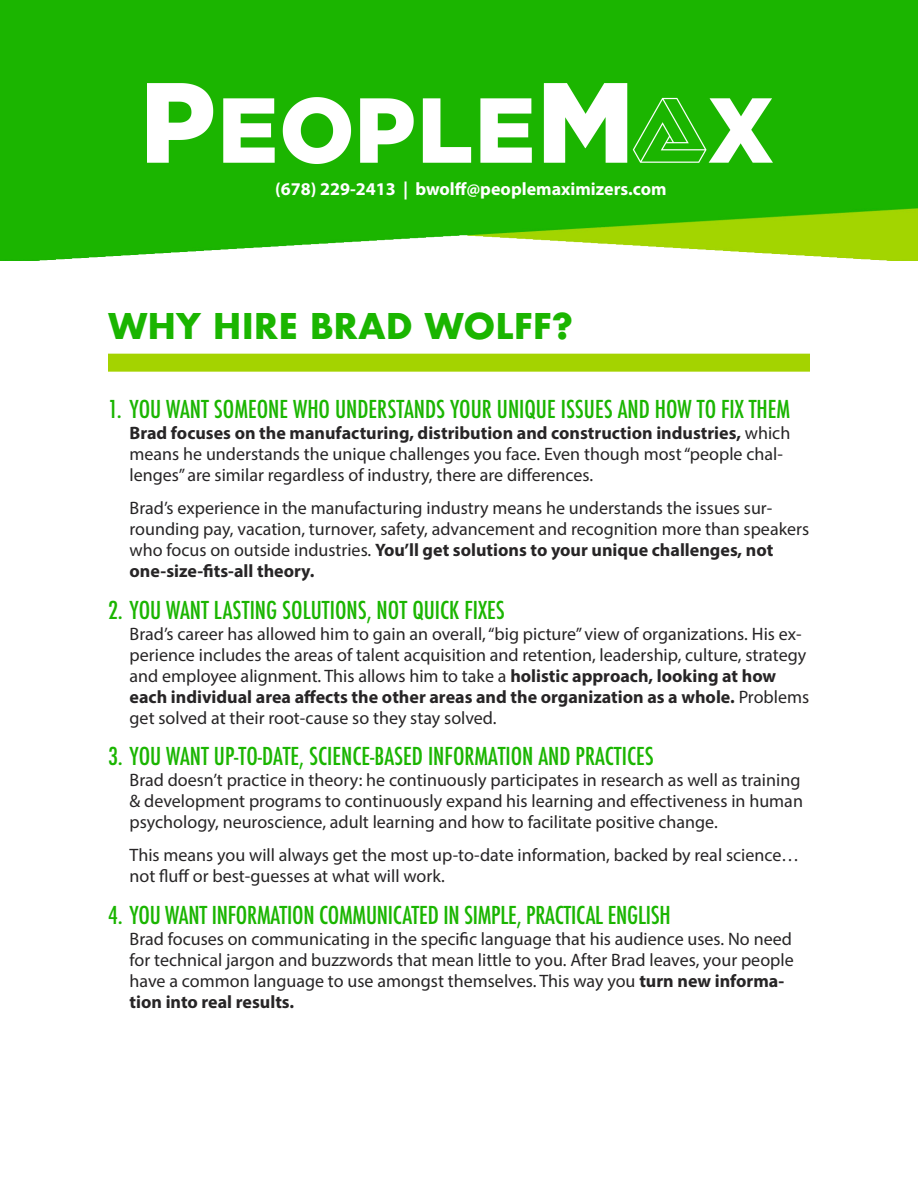
<style>
.page{position:relative;width:918px;height:1188px;background:#fff}
.page>*{position:absolute;margin:0;border:0;box-sizing:border-box;transform-origin:0 0}
.t1{font:700 34.5px "Futura";color:#1ab500}
.t2{font:500 condensed 24px "Futura";color:#1ab500}
.t3{font:18px/21px "Myriad Pro";color:#272526}
.t4{font:700 18px "Myriad Pro";color:#fff}
.s1{font-weight:700}
</style>
<div class="page">
<img style="left:0;top:0;width:918px;height:261px">
<img style="left:147px;top:84px;width:626px;height:80px">
<div style="left:108px;top:354px;width:702px;height:18px;background:#a4d300"></div>
<p class="t4" style="left:275px;top:182px;width:393px">(678) 229-2413 | bwolff@peoplemaximizers.com</p>
<h1 class="t1" style="left:108px;top:301px;width:467px">WHY HIRE BRAD WOLFF?</h1>
<h2 class="t2" style="left:108px;top:396px;width:684px">1. YOU WANT SOMEONE WHO UNDERSTANDS YOUR UNIQUE ISSUES AND HOW TO FIX THEM</h2>
<p class="t3" style="left:130px;top:424px;width:662px"><span class="s1">Brad focuses on the manufacturing, distribution and construction industries,</span> which means he understands the unique challenges you face. Even though most “people chal&shy;lenges” are similar regardless of industry, there are differences.</p>
<p class="t3" style="left:130px;top:499px;width:681px">Brad’s experience in the manufacturing industry means he understands the issues sur&shy;rounding pay, vacation, turnover, safety, advancement and recognition more than speakers who focus on outside industries. <span class="s1">You’ll get solutions to your unique challenges, not one-size-fits-all theory.</span></p>
<h2 class="t2" style="left:108px;top:596px;width:398px">2. YOU WANT LASTING SOLUTIONS, NOT QUICK FIXES</h2>
<p class="t3" style="left:130px;top:625px;width:681px">Brad’s career has allowed him to gain an overall, “big picture” view of organizations. His ex&shy;perience includes the areas of talent acquisition and retention, leadership, culture, strategy and employee alignment. This allows him to take a <span class="s1">holistic approach, looking at how each individual area affects the other areas and the organization as a whole.</span> Problems get solved at their root-cause so they stay solved.</p>
<h2 class="t2" style="left:108px;top:743px;width:547px">3. YOU WANT UP-TO-DATE, SCIENCE-BASED INFORMATION AND PRACTICES</h2>
<p class="t3" style="left:130px;top:771px;width:675px">Brad doesn’t practice in theory: he continuously participates in research as well as training &amp; development programs to continuously expand his learning and effectiveness in human psychology, neuroscience, adult learning and how to facilitate positive change.</p>
<p class="t3" style="left:130px;top:846px;width:671px">This means you will always get the most up-to-date information, backed by real science… not fluff or best-guesses at what will work.</p>
<h2 class="t2" style="left:108px;top:902px;width:564px">4. YOU WANT INFORMATION COMMUNICATED IN SIMPLE, PRACTICAL ENGLISH</h2>
<p class="t3" style="left:130px;top:930px;width:666px">Brad focuses on communicating in the specific language that his audience uses. No need for technical jargon and buzzwords that mean little to you. After Brad leaves, your people have a common language to use amongst themselves. This way you <span class="s1">turn new informa&shy;tion into real results.</span></p>
</div>
